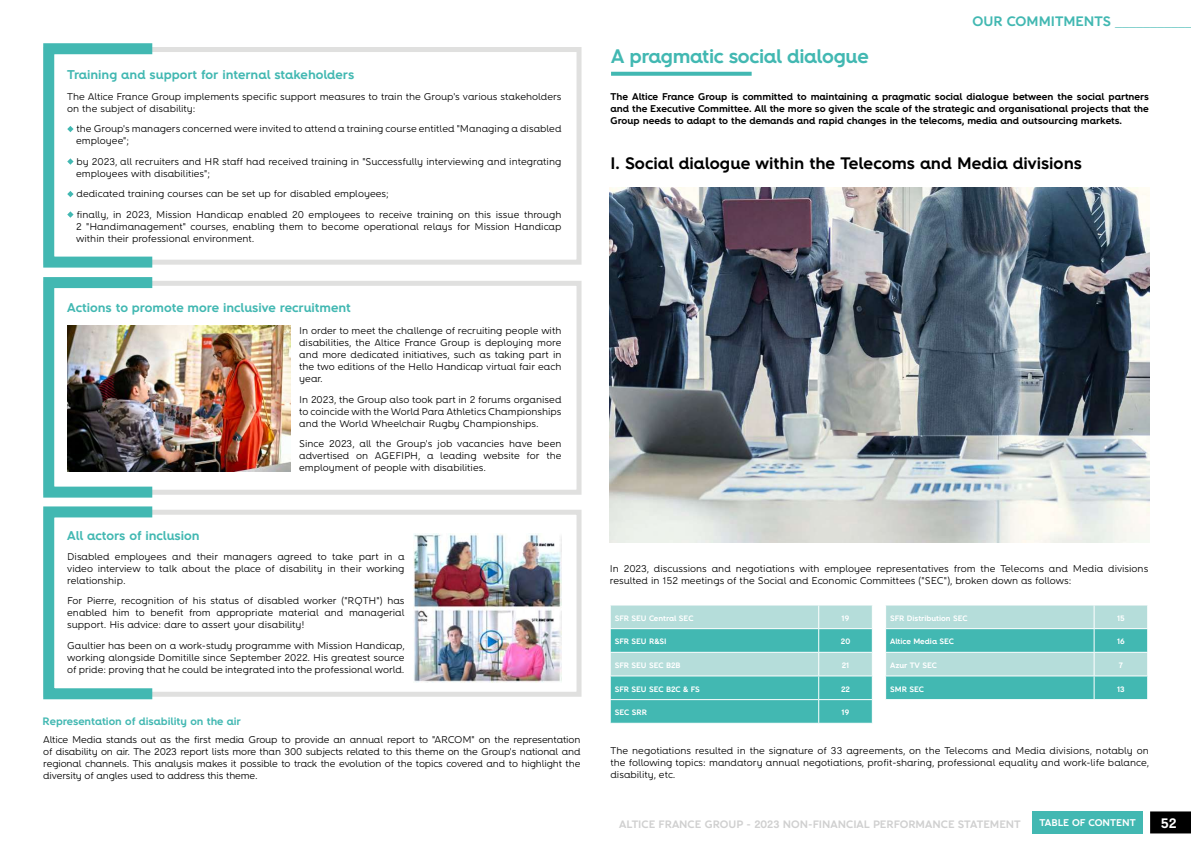
<style>
.page{position:relative;width:1191px;height:842px;background:#fff}
.page>*{position:absolute;margin:0;border:0;box-sizing:border-box;transform-origin:0 0}
.t1{font:700 20px "Altice";letter-spacing:-.02em;color:#42b8b2}
.t2{font:700 17px "Altice";color:#000}
.t3{font:700 14px "Altice";color:#42b8b2}
.t4{font:700 14px "Altice";color:#fff}
.t5{font:700 13px "Altice";color:#42b8b2}
.t6{font:700 11px "Altice";color:#d0d0d0}
.t7{font:700 11px "Altice";color:#42b8b2}
.t8{font:10px/12px "Altice";color:#000;text-align:justify}
.t9{font:700 10px/12px "Altice";color:#000;text-align:justify}
.t10{font:700 10px "Altice";color:#fff}
.t11{font:700 8px "Altice";color:#fff}
.s1{font-weight:400}
</style>
<div class="page">
<div style="left:1150px;top:811px;width:41px;height:22px;background:#000"></div>
<div style="left:1032px;top:811px;width:111px;height:22px;background:#42b8b2"></div>
<svg style="left:611px;top:72px;width:140px;height:4px"></svg>
<svg style="left:610px;top:606px;width:263px;height:117px;background:#72c7c3"></svg>
<hr style="left:610px;top:628px;width:208px;height:1px;background:#fff">
<hr style="left:818px;top:628px;width:54px;height:1px;background:#fff">
<hr style="left:610px;top:652px;width:208px;height:1px;background:#fff">
<hr style="left:818px;top:652px;width:54px;height:1px;background:#fff">
<hr style="left:610px;top:675px;width:208px;height:1px;background:#fff">
<hr style="left:818px;top:675px;width:54px;height:1px;background:#fff">
<hr style="left:610px;top:699px;width:208px;height:1px;background:#fff">
<hr style="left:818px;top:699px;width:54px;height:1px;background:#fff">
<svg style="left:885px;top:606px;width:263px;height:93px;background:#7dcbc6"></svg>
<hr style="left:885px;top:628px;width:209px;height:1px;background:#fff">
<hr style="left:1094px;top:628px;width:54px;height:1px;background:#fff">
<hr style="left:885px;top:652px;width:209px;height:1px;background:#fff">
<hr style="left:1094px;top:652px;width:54px;height:1px;background:#fff">
<hr style="left:885px;top:675px;width:209px;height:1px;background:#fff">
<hr style="left:1094px;top:675px;width:54px;height:1px;background:#fff">
<img style="left:610px;top:188px;width:539px;height:354px">
<div style="left:43px;top:47px;width:538px;height:218px;border:5px solid #e0e0df"></div>
<div style="left:43px;top:281px;width:538px;height:214px;border:5px solid #e0e0df"></div>
<div style="left:43px;top:510px;width:538px;height:187px;border:5px solid #e0e0df"></div>
<div style="left:43px;top:43px;width:115px;height:225px;border:11px solid #42b8b2"></div>
<div style="left:43px;top:277px;width:115px;height:221px;border:11px solid #42b8b2"></div>
<div style="left:43px;top:506px;width:115px;height:193px;border:11px solid #42b8b2"></div>
<svg style="left:67px;top:126px;width:7px;height:6px"></svg>
<svg style="left:67px;top:158px;width:7px;height:7px"></svg>
<svg style="left:67px;top:191px;width:7px;height:6px"></svg>
<svg style="left:67px;top:211px;width:7px;height:7px"></svg>
<img style="left:67px;top:326px;width:224px;height:145px">
<img style="left:413px;top:533px;width:148px;height:149px">
<h3 class="t5" style="left:67px;top:67px;width:288px">Training and support for internal stakeholders</h3>
<p class="t8" style="left:67px;top:90px;width:496px">The Altice France Group implements specific support measures to train the Group's various stakeholders on the subject of disability:</p>
<p class="t8" style="left:76px;top:123px;width:487px">the Group's managers concerned were invited to attend a training course entitled "Managing a disabled employee";</p>
<p class="t8" style="left:76px;top:155px;width:487px">by 2023, all recruiters and HR staff had received training in "Successfully interviewing and integrating employees with disabilities";</p>
<p class="t8" style="left:77px;top:183px;width:486px;line-height:20.5px">dedicated training courses can be set up for disabled employees;<br>finally, in 2023, Mission Handicap enabled 20 employees to receive training on this issue through</p>
<p class="t8" style="left:76px;top:220px;width:487px">2 "Handimanagement" courses, enabling them to become operational relays for Mission Handicap within their professional environment.</p>
<h3 class="t5" style="left:67px;top:300px;width:285px">Actions to promote more inclusive recruitment</h3>
<h3 class="t5" style="left:67px;top:527px;width:134px">All actors of inclusion</h3>
<p class="t8" style="left:299px;top:325px;width:264px">In order to meet the challenge of recruiting people with disabilities, the Altice France Group is deploying more and more dedicated initiatives, such as taking part in the two editions of the Hello Handicap virtual fair each year.</p>
<p class="t8" style="left:299px;top:393px;width:264px">In 2023, the Group also took part in 2 forums organised to coincide with the World Para Athletics Championships and the World Wheelchair Rugby Championships.</p>
<p class="t8" style="left:299px;top:438px;width:264px">Since 2023, all the Group's job vacancies have been advertised on AGEFIPH, a leading website for the employment of people with disabilities.</p>
<p class="t8" style="left:67px;top:550px;width:339px">Disabled employees and their managers agreed to take part in a video interview to talk about the place of disability in their working relationship.</p>
<p class="t8" style="left:67px;top:594px;width:339px">For Pierre, recognition of his status of disabled worker ("RQTH") has enabled him to benefit from appropriate material and managerial support. His advice: dare to assert your disability!</p>
<p class="t8" style="left:67px;top:639px;width:339px">Gaultier has been on a work-study programme with Mission Handicap, working alongside Domitille since September 2022. His greatest source of pride: proving that he could be integrated into the professional world.</p>
<p class="t7" style="left:43px;top:714px;width:200px">Representation of disability on the air</p>
<p class="t8" style="left:43px;top:733px;width:539px">Altice Media stands out as the first media Group to provide an annual report to "ARCOM" on the representation of disability on air. The 2023 report lists more than 300 subjects related to this theme on the Group's national and regional channels. This analysis makes it possible to track the evolution of the topics covered and to highlight the diversity of angles used to address this theme.</p>
<h1 class="t1" style="left:611px;top:44px;width:259px">A pragmatic social dialogue</h1>
<h3 class="t3" style="left:972px;top:13px;width:221px">OUR COMMITMENTS <span class="s1">___________</span></h3>
<p class="t9" style="left:610px;top:91px;width:540px">The Altice France Group is committed to maintaining a pragmatic social dialogue between the social partners and the Executive Committee. All the more so given the scale of the strategic and organisational projects that the Group needs to adapt to the demands and rapid changes in the telecoms, media and outsourcing markets.</p>
<h2 class="t2" style="left:610px;top:153px;width:473px">I. Social dialogue within the Telecoms and Media divisions</h2>
<p class="t8" style="left:610px;top:562px;width:540px">In 2023, discussions and negotiations with employee representatives from the Telecoms and Media divisions resulted in 152 meetings of the Social and Economic Committees ("SEC"), broken down as follows:</p>
<p class="t11" style="left:614px;top:613px;width:80px">SFR SEU Central SEC</p>
<p class="t11" style="left:841px;top:613px;width:9px">19</p>
<p class="t11" style="left:614px;top:637px;width:53px">SFR SEU R&amp;SI</p>
<p class="t11" style="left:841px;top:637px;width:11px">20</p>
<p class="t11" style="left:614px;top:660px;width:67px">SFR SEU SEC B2B</p>
<p class="t11" style="left:841px;top:660px;width:9px">21</p>
<p class="t11" style="left:614px;top:684px;width:87px">SFR SEU SEC B2C &amp; FS</p>
<p class="t11" style="left:841px;top:684px;width:10px">22</p>
<p class="t11" style="left:614px;top:708px;width:34px">SEC SRR</p>
<p class="t11" style="left:841px;top:708px;width:9px">19</p>
<p class="t11" style="left:890px;top:613px;width:79px">SFR Distribution SEC</p>
<p class="t11" style="left:1117px;top:613px;width:9px">15</p>
<p class="t11" style="left:890px;top:637px;width:66px">Altice Media SEC</p>
<p class="t11" style="left:1117px;top:637px;width:9px">16</p>
<p class="t11" style="left:890px;top:660px;width:48px">Azur TV SEC</p>
<p class="t11" style="left:1118px;top:660px;width:6px">7</p>
<p class="t11" style="left:890px;top:684px;width:35px">SMR SEC</p>
<p class="t11" style="left:1117px;top:684px;width:9px">13</p>
<p class="t8" style="left:610px;top:745px;width:540px">The negotiations resulted in the signature of 33 agreements, on the Telecoms and Media divisions, notably on the following topics: mandatory annual negotiations, profit-sharing, professional equality and work-life balance, disability, etc.</p>
<p class="t6" style="left:619px;top:817px;width:403px">ALTICE FRANCE GROUP - 2023 NON-FINANCIAL PERFORMANCE STATEMENT</p>
<h3 class="t4" style="left:1160px;top:815px;width:17px">52</h3>
<p class="t10" style="left:1039px;top:816px;width:98px">TABLE OF CONTENT</p>
</div>
